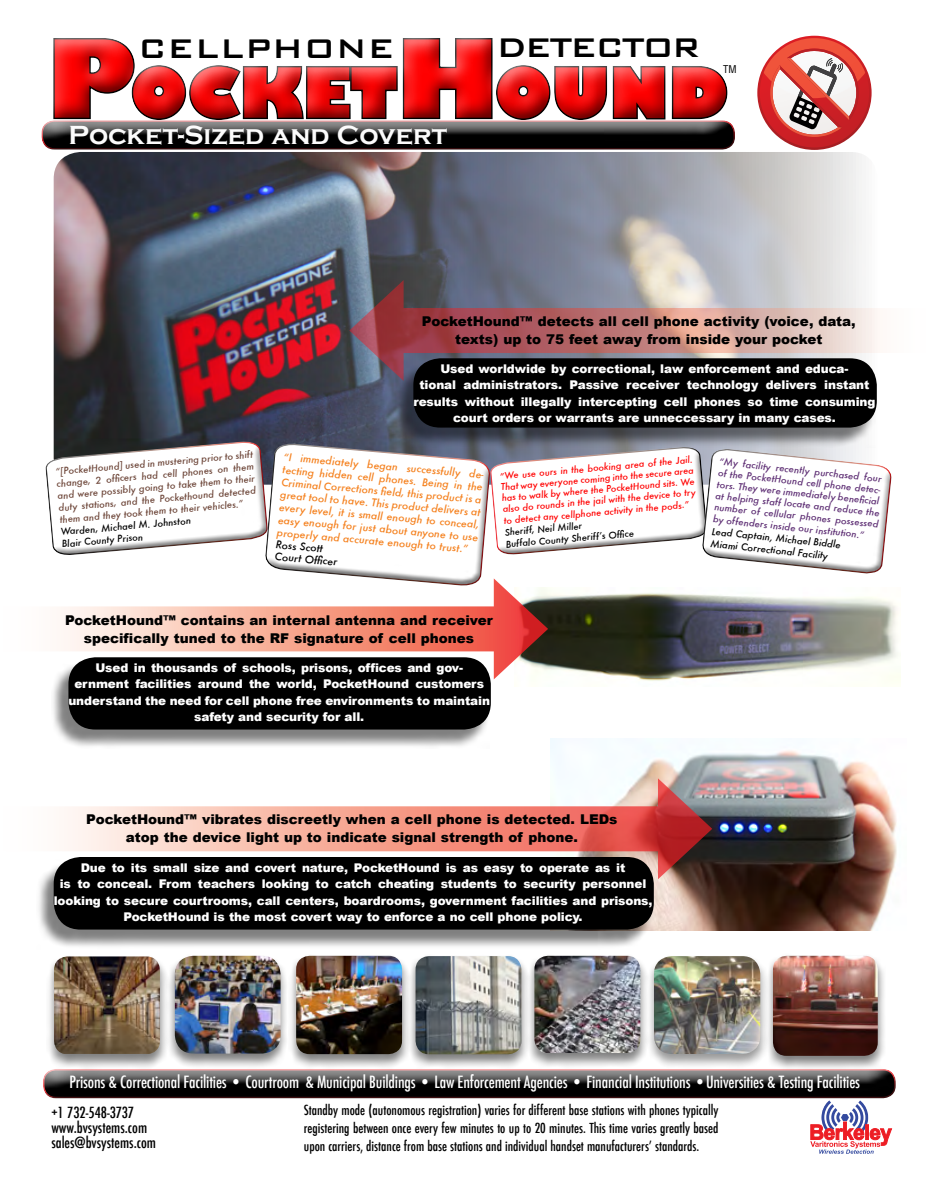
<style>
.page{position:relative;width:932px;height:1202px;background:#fff}
.page>*{position:absolute;margin:0;border:0;box-sizing:border-box;transform-origin:0 0}
.t1{font:800 67.5px "Gill Sans";letter-spacing:-.01em;color:#f00}
.t2{font:500 36px "Bank Gothic";letter-spacing:.01em;color:#000}
.t3{font:500 36px "Bank Gothic";letter-spacing:-.06em;color:#000}
.t4{font:700 27px "Copperplate Gothic";color:#fbfbfb}
.t5{font:500 condensed 16.5px "Futura";letter-spacing:-.01em;color:#fff}
.t6{font:500 condensed 15px/15px "Futura";color:#000}
.t7{font:900 13.5px/18px "Arial";color:#000;text-align:center}
.t8{font:500 condensed 13.5px/18px "Futura";color:#000;text-align:justify}
.t9{font:900 12px/16.5px "Arial";letter-spacing:-.01em;color:#fff;text-align:center}
.t10{font:italic 500 10.5px/12.6px "Futura";color:#f58220}
.t11{font:italic 500 10.5px/12.1px "Futura";color:#000}
.t12{font:condensed 10.5px "Helvetica";color:#000}
.t13{font:italic 500 9.6px "Futura";color:#000}
.t14{font:italic 500 9.45px/11.6px "Futura";color:#5f3075}
.t15{font:italic 500 9.45px/12.1px "Futura";color:#6e473a;text-align:justify}
.t16{font:italic 500 9.45px/12.1px "Futura";color:#000}
.t17{font:italic 500 9.3px "Futura";color:#000}
.t18{font:italic 500 9.15px/11.1px "Futura";color:#f00;text-align:justify}
.t19{font:italic 500 9.15px "Futura";color:#000}
.s1{font-size:105px}
</style>
<div class="page">
<div style="left:28px;top:119px;width:718px;height:33px;background:#000;opacity:.75"></div>
<img style="left:54px;top:152px;width:823px;height:279px">
<div style="left:30px;top:1067px;width:878px;height:33px;background:#000;opacity:.75"></div>
<div style="left:166px;top:954px;width:123px;height:114px;background:#000;opacity:.5"></div>
<img style="left:175px;top:956px;width:105px;height:97px">
<div style="left:30px;top:14px;width:707px;height:115px;background:#fff"></div>
<div style="left:37px;top:26px;width:713px;height:118px;background:#000;opacity:.75"></div>
<svg style="left:300px;top:1099px;width:422px;height:1px"></svg>
<svg style="left:810px;top:1100px;width:82px;height:54px"></svg>
<svg style="left:757px;top:36px;width:114px;height:114px"></svg>
<img style="left:550px;top:738px;width:347px;height:192px">
<div style="left:46px;top:955px;width:122px;height:115px;background:#000;opacity:.5"></div>
<img style="left:54px;top:956px;width:106px;height:98px">
<div style="left:526px;top:954px;width:123px;height:114px;background:#000;opacity:.5"></div>
<img style="left:534px;top:956px;width:106px;height:97px">
<div style="left:288px;top:954px;width:122px;height:116px;background:#000;opacity:.5"></div>
<img style="left:296px;top:956px;width:106px;height:98px">
<div style="left:407px;top:954px;width:123px;height:115px;background:#000;opacity:.5"></div>
<img style="left:415px;top:956px;width:106px;height:98px">
<div style="left:764px;top:954px;width:122px;height:117px;background:#000;opacity:.5"></div>
<img style="left:773px;top:956px;width:105px;height:100px">
<div style="left:645px;top:954px;width:123px;height:115px;background:#000;opacity:.5"></div>
<img style="left:654px;top:956px;width:106px;height:98px">
<svg style="left:404px;top:308px;width:474px;height:45px;background:#c58785"></svg>
<svg style="left:349px;top:280px;width:55px;height:101px;background:#7a5461"></svg>
<div style="left:395px;top:361px;width:481px;height:87px;background:#000;opacity:.5"></div>
<div style="left:413px;top:358px;width:464px;height:70px;background:#000;border-radius:27px"></div>
<svg style="left:64px;top:806px;width:594px;height:45px;background:#f5a497"></svg>
<svg style="left:658px;top:778px;width:54px;height:101px;background:#954647"></svg>
<div style="left:36px;top:859px;width:616px;height:90px;background:#000;opacity:.5"></div>
<div style="left:54px;top:857px;width:600px;height:72px;background:#000;border-radius:27px"></div>
<div style="left:51px;top:660px;width:438px;height:89px;background:#000;opacity:.5"></div>
<div style="left:68px;top:657px;width:423px;height:72px;background:#000;border-radius:27px"></div>
<svg style="left:45px;top:431px;width:855px;height:248px"></svg>
<h2 class="t2" style="left:138px;top:29px;width:258px">CELLPHONE</h2>
<h2 class="t3" style="left:496px;top:29px;width:206px">DETECTOR</h2>
<h1 class="t1" style="left:47px;top:40px;width:682px"><span class="s1">P</span>OCKET<span class="s1">H</span>OUND</h1>
<p class="t12" style="left:723px;top:63px;width:15px">TM</p>
<h3 class="t4" style="left:69px;top:120px;width:380px">Pocket-Sized and Covert</h3>
<p class="t15" style="left:55px;top:465px;width:200px;rotate:-5deg">“[PocketHound] used in mustering prior to shift change, 2 offi cers had cell phones on them and were possibly going to take them to their duty stations, and the Pockethound detected them and they took them to their vehicles.”</p>
<p class="t16" style="left:60px;top:525px;width:132px;rotate:-5deg">Warden, Michael M. Johnston<br>Blair County Prison</p>
<p class="t7" style="left:422px;top:312px;width:435px">PocketHound™ detects all cell phone activity (voice, data, texts) up to 75 feet away from inside your pocket</p>
<p class="t9" style="left:413px;top:360px;width:463px">Used worldwide by correctional, law enforcement and educa-<br>tional administrators. Passive receiver technology delivers instant results without illegally intercepting cell phones so time consuming court orders or warrants are unneccessary in many cases.</p>
<p class="t10" style="left:284px;top:450px;width:206px;rotate:5deg">“I immediately began successfully de&shy;tecting hidden cell phones. Being in the Criminal Corrections fi eld, this product is a great tool to have. This product delivers at every level, it is small enough to conceal, easy enough for just about anyone to use properly and accurate enough to trust.”</p>
<p class="t11" style="left:276px;top:538px;width:64px;rotate:5deg">Ross Scott<br>Court Offi cer</p>
<p class="t18" style="left:499px;top:470px;width:195px;rotate:-5deg">”We use ours in the booking area of the Jail.<br>That way everyone coming into the secure area has to walk by where the PocketHound sits. We also do rounds in the jail with the device to try to detect any cellphone activity in the pods.”</p>
<p class="t19" style="left:504px;top:526px;width:79px;rotate:-5deg">Sheriff, Neil Miller</p>
<p class="t17" style="left:505px;top:538px;width:130px;rotate:-5deg">Buffalo County Sheriff’s Offi ce</p>
<p class="t14" style="left:720px;top:456px;width:168px;rotate:6deg">“My facility recently purchased four of the PocketHound cell phone detec&shy;tors. They were immediately benefi cial at helping staff locate and reduce the number of cellular phones possessed by offenders inside our institution.”</p>
<p class="t16" style="left:712px;top:525px;width:131px;rotate:6deg">Lead Captain, Michael Biddle</p>
<p class="t13" style="left:711px;top:537px;width:119px;rotate:6deg">Miami Correctional Facility</p>
<p class="t7" style="left:65px;top:611px;width:429px">PocketHound™ contains an internal antenna and receiver specifically tuned to the RF signature of cell phones</p>
<p class="t9" style="left:68px;top:659px;width:423px">Used in thousands of schools, prisons, offices and gov&shy;ernment facilities around the world, PocketHound customers understand the need for cell phone free environments to maintain safety and security for all.</p>
<p class="t7" style="left:86px;top:810px;width:533px">PocketHound™ vibrates discreetly when a cell phone is detected. LEDs atop the device light up to indicate signal strength of phone.</p>
<p class="t9" style="left:54px;top:859px;width:600px">Due to its small size and covert nature, PocketHound is as easy to operate as it<br>is to conceal. From teachers looking to catch cheating students to security personnel looking to secure courtrooms, call centers, boardrooms, government facilities and prisons, PocketHound is the most covert way to enforce a no cell phone policy.</p>
<h3 class="t5" style="left:69px;top:1071px;width:792px">Prisons &amp; Correctional Facilities • Courtroom &amp; Municipal Buildings • Law Enforcement Agencies • Financial Institutions •Universities &amp; Testing Facilities</h3>
<p class="t6" style="left:51px;top:1105px;width:106px">+1 732-548-3737 www.bvsystems.com sales@bvsystems.com</p>
<p class="t8" style="left:304px;top:1100px;width:416px">Standby mode (autonomous registration) varies for different base stations with phones typically registering between once every few minutes to up to 20 minutes. This time varies greatly based upon carriers, distance from base stations and individual handset manufacturers’ standards.</p>
</div>
